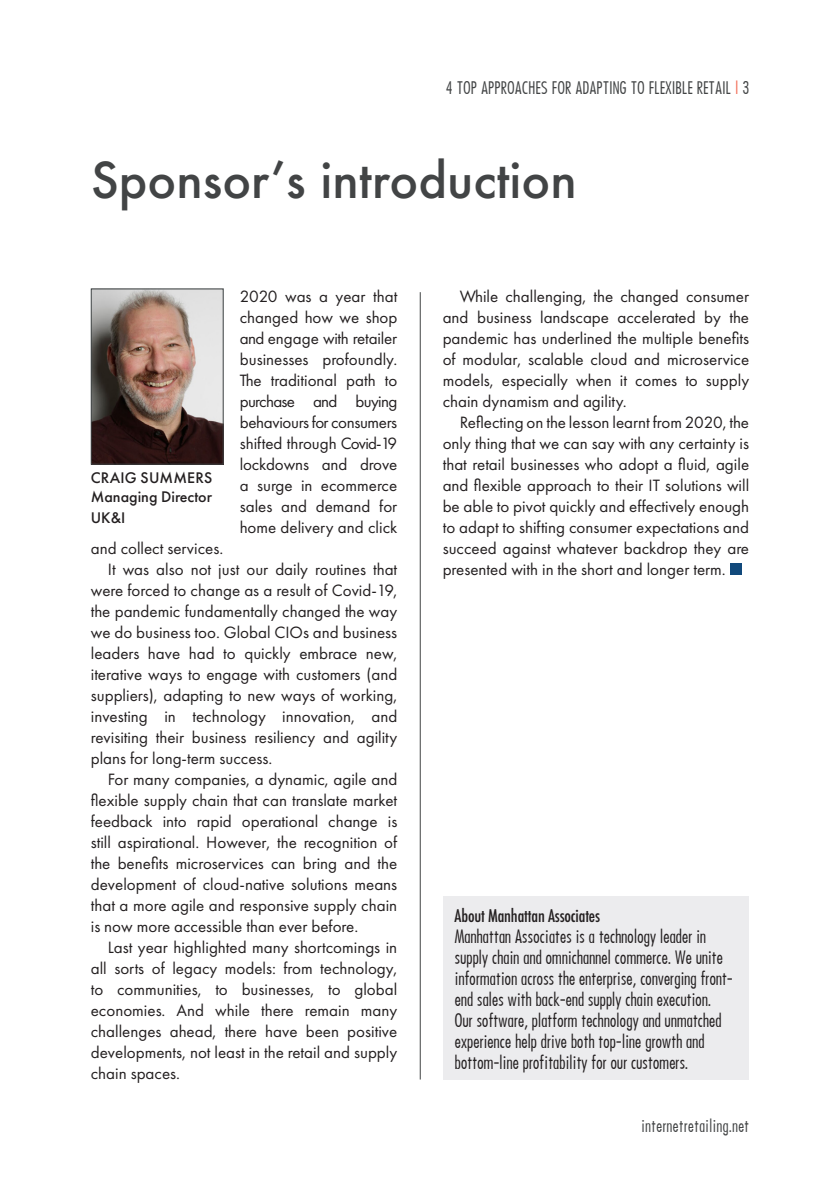
<style>
.page{position:relative;width:840px;height:1191px;background:#fff}
.page>*{position:absolute;margin:0;border:0;box-sizing:border-box;transform-origin:0 0}
.title_headline{font:500 48px "Futura";color:#424445}
.title_headline-2{font:17px/21px "Futura PT";color:#231f20;text-align:justify}
.t1{font:500 17px/21px "Futura Cond";letter-spacing:-.02em;color:#231f20}
.t2{font:500 condensed 17px "Futura";letter-spacing:-.01em;color:#231f20}
.t3{font:500 16px "Futura Cond";color:#424445}
.t4{font:500 16px/21px "Futura PT";color:#231f20}
.s1{color:#f26b54}
</style>
<div class="page">
<hr style="left:419px;top:292px;width:1px;height:787px;background:#424445">
<div style="left:729px;top:563px;width:12px;height:11px;background:#11497b"></div>
<div style="left:443px;top:896px;width:305px;height:184px;background:#ececee"></div>
<img style="left:93px;top:290px;width:128px;height:172px">
<div style="left:91px;top:288px;width:132px;height:176px;border:1px solid #3f4445"></div>
<p class="t3" style="left:445px;top:78px;width:304px">4 TOP APPROACHES FOR ADAPTING TO FLEXIBLE RETAIL <span class="s1">l</span> 3</p>
<p class="title_headline" style="left:91px;top:148px;width:487px">Sponsor’s introduction</p>
<p class="t4" style="left:91px;top:467px;width:123px">CRAIG SUMMERS</p>
<p class="t4" style="left:91px;top:486px;width:123px">Managing Director<br>UK&amp;I</p>
<p class="title_headline-2" style="left:240px;top:285px;width:159px">2020 was a year that changed how we shop and engage with retailer businesses profoundly.<br>The traditional path to purchase and buying behaviours for consumers shifted through Covid-19 lockdowns and drove a surge in ecommerce sales and demand for home delivery and click</p>
<p class="title_headline-2" style="left:91px;top:537px;width:134px">and collect services.</p>
<p class="title_headline-2" style="left:91px;top:558px;width:308px;text-indent:17px">It was also not just our daily routines that were forced to change as a result of Covid-19, the pandemic fundamentally changed the way we do business too. Global CIOs and business leaders have had to quickly embrace new, iterative ways to engage with customers (and suppliers), adapting to new ways of working, investing in technology innovation, and revisiting their business resiliency and agility plans for long-term success.</p>
<p class="title_headline-2" style="left:91px;top:768px;width:308px;text-indent:17px">For many companies, a dynamic, agile and flexible supply chain that can translate market feedback into rapid operational change is still aspirational. However, the recognition of the benefits microservices can bring and the development of cloud-native solutions means that a more agile and responsive supply chain is now more accessible than ever before.</p>
<p class="title_headline-2" style="left:91px;top:936px;width:308px;text-indent:17px">Last year highlighted many shortcomings in all sorts of legacy models: from technology, to communities, to businesses, to global economies. And while there remain many challenges ahead, there have been positive developments, not least in the retail and supply chain spaces.</p>
<p class="title_headline-2" style="left:442px;top:285px;width:308px;text-indent:17px">While challenging, the changed consumer and business landscape accelerated by the pandemic has underlined the multiple benefits of modular, scalable cloud and microservice models, especially when it comes to supply chain dynamism and agility.</p>
<p class="title_headline-2" style="left:442px;top:411px;width:308px;text-indent:17px">Reflecting on the lesson learnt from 2020, the only thing that we can say with any certainty is that retail businesses who adopt a fluid, agile and flexible approach to their IT solutions will be able to pivot quickly and effectively enough to adapt to shifting consumer expectations and succeed against whatever backdrop they are presented with in the short and longer term.</p>
<p class="t2" style="left:454px;top:904px;width:147px">About Manhattan Associates</p>
<p class="t1" style="left:454px;top:925px;width:280px">Manhattan Associates is a technology leader in supply chain and omnichannel commerce. We unite information across the enterprise, converging front&shy;end sales with back-end supply chain execution.<br>Our software, platform technology and unmatched experience help drive both top-line growth and bottom-line profitability for our customers.</p>
<p class="t3" style="left:641px;top:1115px;width:109px">internetretailing.net</p>
</div>
